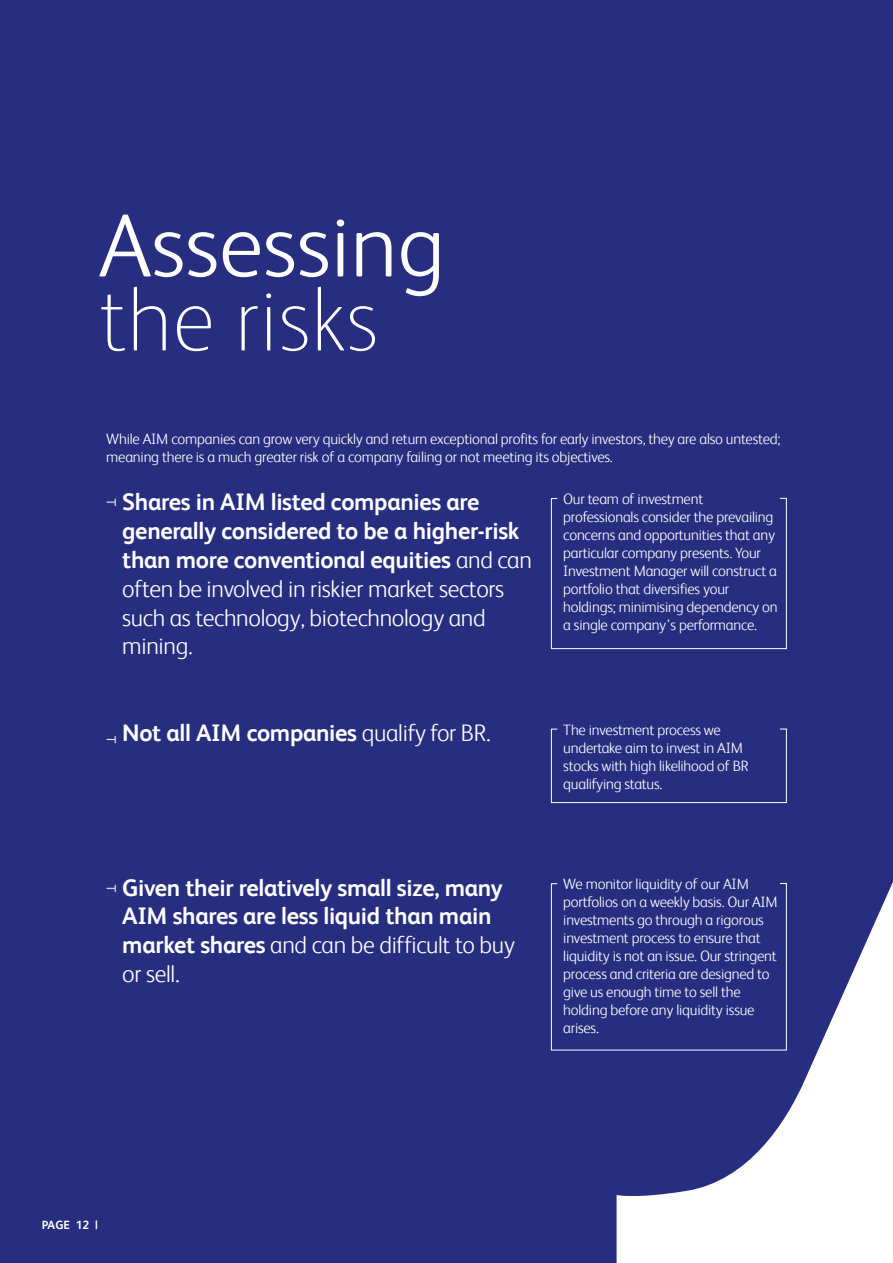
<style>
.page{position:relative;width:893px;height:1263px;background:#272e80}
.page>*{position:absolute;margin:0;border:0;box-sizing:border-box;transform-origin:0 0}
.t1{font:300 90px "FS Albert";color:#fff}
.t2{font:100 90px "FS Albert";color:#fff}
.t3{font:700 24px/28.8px "FS Albert";letter-spacing:-.015em;color:#fff}
.t4{font:300 15px/18px "FS Albert";letter-spacing:-.015em;color:#fff}
.t5{font:700 12px "FS Albert";color:#fff}
.s1{font-weight:300}
</style>
<div class="page">
<svg style="left:617px;top:497px;width:276px;height:766px"></svg>
<svg style="left:551px;top:498px;width:236px;height:151px"></svg>
<svg style="left:551px;top:728px;width:236px;height:75px"></svg>
<svg style="left:551px;top:883px;width:236px;height:168px"></svg>
<svg style="left:106px;top:498px;width:10px;height:8px"></svg>
<svg style="left:106px;top:736px;width:10px;height:8px"></svg>
<svg style="left:106px;top:884px;width:10px;height:9px"></svg>
<h1 class="t1" style="left:99px;top:194px;width:347px">Assessing</h1>
<h1 class="t2" style="left:99px;top:269px;width:281px">the risks</h1>
<p class="t4" style="left:106px;top:430px;width:676px">While AIM companies can grow very quickly and return exceptional profits for early investors, they are also untested; meaning there is a much greater risk of a company failing or not meeting its objectives.</p>
<h2 class="t3" style="left:122px;top:488px;width:411px">Shares in AIM listed companies are generally considered to be a higher-risk than more conventional equities <span class="s1">and can often be involved in riskier market sectors such as technology, biotechnology and mining.</span></h2>
<p class="t4" style="left:563px;top:490px;width:216px">Our team of investment professionals consider the prevailing concerns and opportunities that any particular company presents. Your Investment Manager will construct a portfolio that diversifies your holdings; minimising dependency on a single company’s performance.</p>
<h2 class="t3" style="left:122px;top:718px;width:370px">Not all AIM companies <span class="s1">qualify for BR.</span></h2>
<p class="t4" style="left:563px;top:720px;width:187px">The investment process we undertake aim to invest in AIM stocks with high likelihood of BR qualifying status.</p>
<h2 class="t3" style="left:122px;top:873px;width:394px">Given their relatively small size, many<br>AIM shares are less liquid than main market shares <span class="s1">and can be difficult to buy or sell.</span></h2>
<p class="t4" style="left:563px;top:875px;width:216px">We monitor liquidity of our AIM portfolios on a weekly basis. Our AIM investments go through a rigorous investment process to ensure that liquidity is not an issue. Our stringent process and criteria are designed to give us enough time to sell the holding before any liquidity issue arises.</p>
<p class="t5" style="left:42px;top:1218px;width:57px">PAGE 12 |</p>
</div>
